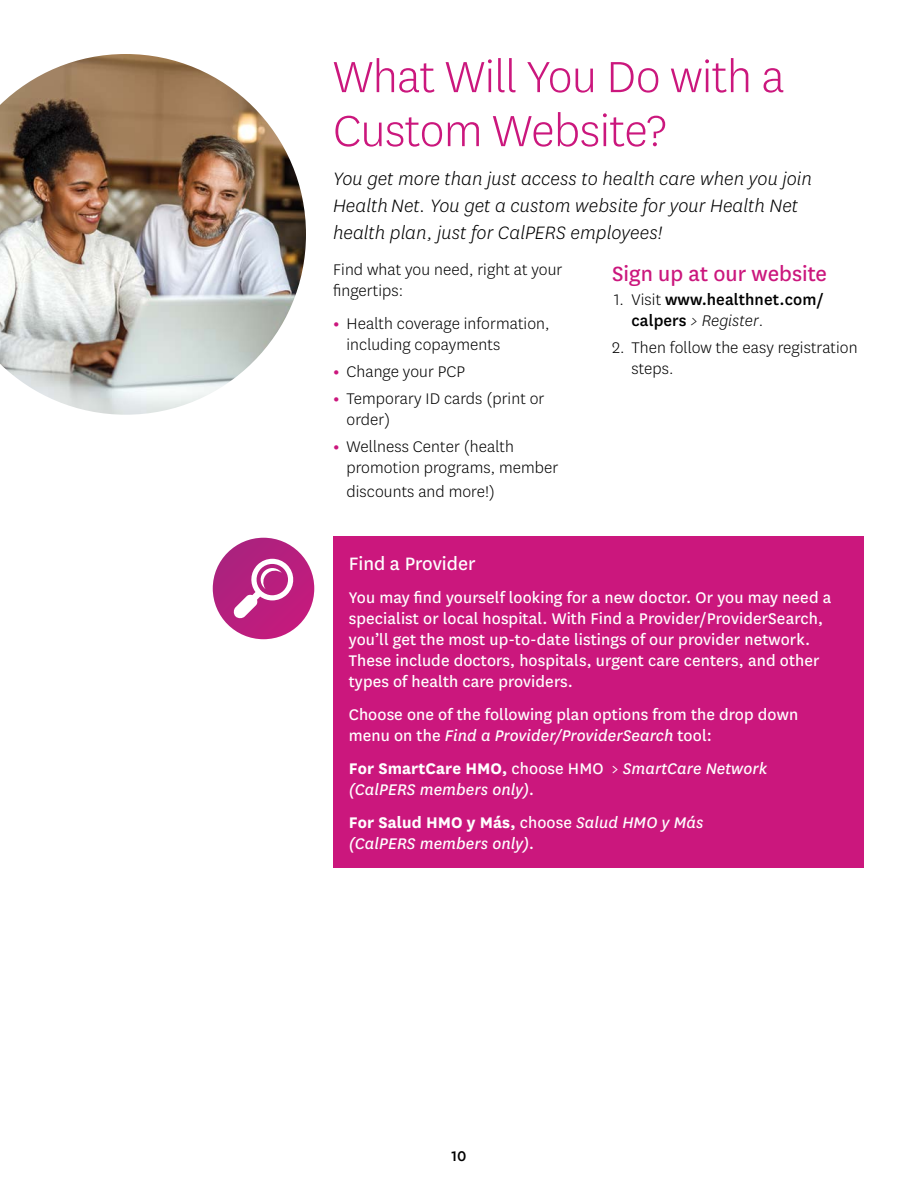
<style>
.page{position:relative;width:918px;height:1188px;background:#fff}
.page>*{position:absolute;margin:0;border:0;box-sizing:border-box;transform-origin:0 0}
.t1{font:300 51px/54px "Centene Sans";letter-spacing:-.01em;color:#cb177d}
.t2{font:24px "Centene Sans";color:#cb177d}
.t3{font:italic 300 21px/27px "Centene Sans";letter-spacing:.005em;color:#000}
.t4{font:21px "Centene Sans";color:#fff}
.t5{font:18px/21px "Centene Sans";letter-spacing:.005em;color:#fff}
.t6{font:300 18px/21px "Centene Sans";letter-spacing:.005em;color:#000}
.t7{font:italic 18px/21px "Centene Sans";letter-spacing:.005em;color:#fff}
.t8{font:500 18px/21px "Centene Sans";letter-spacing:.005em;color:#000}
.t9{font:500 16.5px "Centene Sans";color:#000}
.s1{font-weight:700;color:#cb177d}
.s2{font-weight:300}
.s3{font-weight:300;font-style:italic}
.s4{font-style:italic}
.s5{font-weight:700;font-style:normal}
.s6{font-style:normal}
</style>
<div class="page">
<div style="left:333px;top:537px;width:531px;height:331px;background:#cb177d"></div>
<img style="left:0;top:54px;width:306px;height:361px">
<div style="left:213px;top:538px;width:101px;height:101px;background:#b71f7e;border-radius:51px"></div>
<svg style="left:233px;top:559px;width:62px;height:60px"></svg>
<h1 class="t1" style="left:333px;top:48px;width:453px">What Will You Do with a<br>Custom Website?</h1>
<p class="t3" style="left:333px;top:165px;width:481px">You get more than just access to health care when you join<br>Health Net. You get a custom website for your Health Net health plan, just for CalPERS employees!</p>
<p class="t6" style="left:333px;top:259px;width:231px">Find what you need, right at your fingertips:</p>
<p class="t6" style="left:346px;top:313px;width:205px;text-indent:-14px"><span class="s1">•</span> Health coverage information, including copayments</p>
<p class="t6" style="left:333px;top:361px;width:134px"><span class="s1">•</span> Change your PCP</p>
<p class="t6" style="left:346px;top:388px;width:200px;text-indent:-14px"><span class="s1">•</span> Temporary ID cards (print or order)</p>
<p class="t6" style="left:346px;top:436px;width:214px;text-indent:-14px"><span class="s1">•</span> Wellness Center (health promotion programs, member</p>
<p class="t6" style="left:346px;top:481px;width:150px">discounts and more!)</p>
<h2 class="t2" style="left:612px;top:258px;width:217px">Sign up at our website</h2>
<p class="t8" style="left:632px;top:288px;width:194px;text-indent:-17px"><span class="s2">1. Visit</span> www.healthnet.com/ calpers <span class="s3">&gt; Register</span><span class="s2">.</span></p>
<p class="t6" style="left:632px;top:337px;width:228px;text-indent:-19px">2. Then follow the easy registration steps.</p>
<p class="t4" style="left:349px;top:549px;width:128px">Find a Provider</p>
<p class="t5" style="left:349px;top:586px;width:484px">You may find yourself looking for a new doctor. Or you may need a specialist or local hospital. With Find a Provider/ProviderSearch, you’ll get the most up-to-date listings of our provider network.<br>These include doctors, hospitals, urgent care centers, and other types of health care providers.</p>
<p class="t5" style="left:349px;top:703px;width:451px">Choose one of the following plan options from the drop down menu on the <span class="s4">Find a Provider/ProviderSearch</span> tool:</p>
<p class="t7" style="left:349px;top:757px;width:420px"><span class="s5">For SmartCare HMO,</span> <span class="s6">choose HMO &gt;</span> SmartCare Network (CalPERS members only).</p>
<p class="t7" style="left:349px;top:811px;width:356px"><span class="s5">For Salud HMO y Más,</span> <span class="s6">choose</span> Salud HMO y Más (CalPERS members only).</p>
<p class="t9" style="left:451px;top:1145px;width:17px">10</p>
</div>
